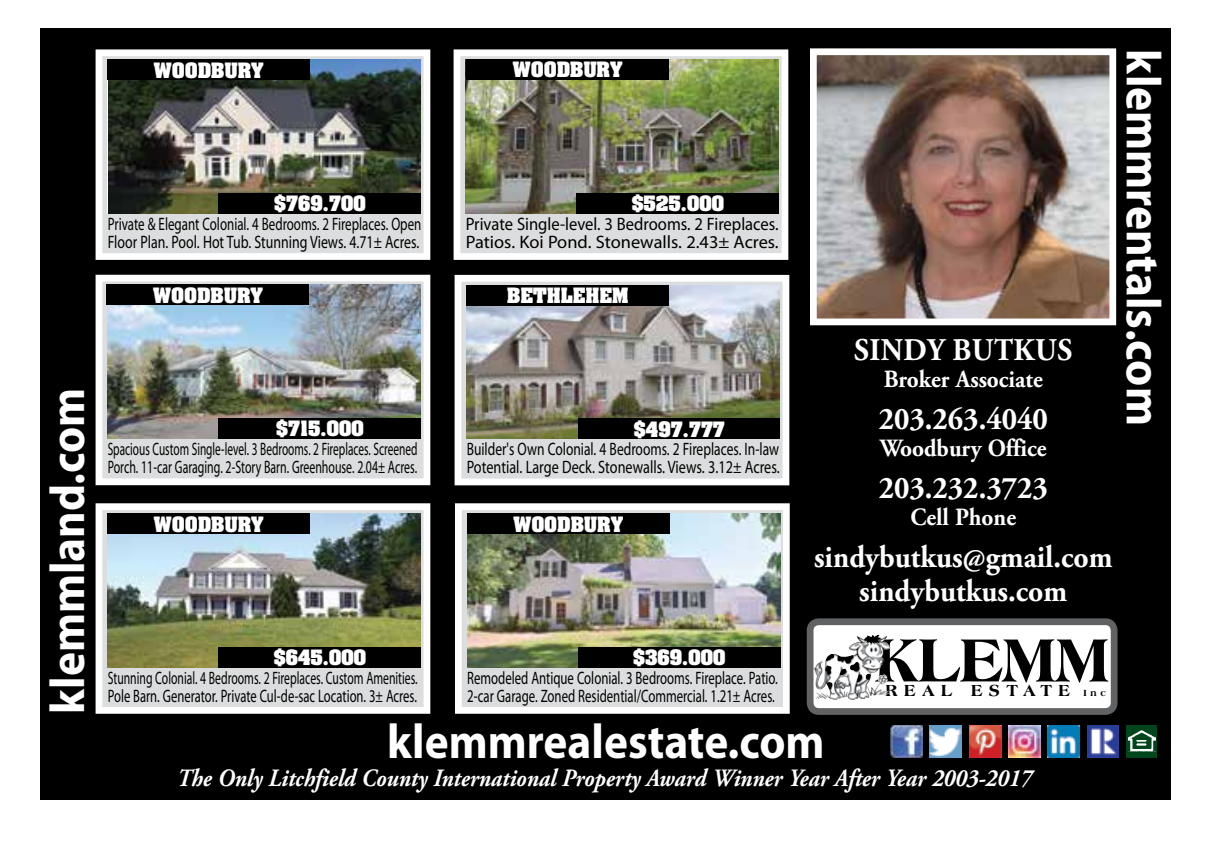
<style>
.page{position:relative;width:1215px;height:851px;background:#fff}
.page>*{position:absolute;margin:0;border:0;box-sizing:border-box;transform-origin:0 0}
.t1{font:800 64.58px "Americana BT";color:#000;scale:.95 1}
.t2{font:700 48.82px "Myriad Pro";color:#fff;scale:.93 1}
.t3{font:700 31.5px/34px "Adobe Garamond Pro";color:#fff;text-align:center;scale:.94 1}
.t4{font:italic 700 24.75px "Adobe Garamond Pro";color:#fff;scale:.9 1}
.t5{font:700 24.75px "Adobe Garamond Pro";color:#fff;scale:.94 1}
.t6{font:18px/18px "Myriad Pro";color:#000;scale:.63 1}
.t7{font:18px/18px "Myriad Pro";color:#000;scale:.65 1}
.t8{font:18px/18px "Myriad Pro";color:#000;scale:.71 1}
.t9{font:700 18px "Aachen";color:#fff}
.t10{font:18px/18px "Myriad Pro";color:#000;scale:.75 1}
.t11{font:18px/18px "Myriad Pro";color:#000;scale:.72 1}
.t12{font:18px/18px "Myriad Pro";color:#000;scale:.92 1}
.t13{font:800 17.1px "Americana BT";letter-spacing:.4em;color:#000;scale:.95 1}
.s1{font-size:9.45px}
</style>
<div class="page">
<div style="left:40px;top:28px;width:1130px;height:771px;background:#000"></div>
<div style="left:99px;top:508px;width:325px;height:203px;background:#dcddde"></div>
<div style="left:96px;top:503px;width:334px;height:210px;border:7px solid #fff"></div>
<img style="left:108px;top:513px;width:313px;height:154px">
<div style="left:219px;top:647px;width:202px;height:20px;background:#000"></div>
<div style="left:99px;top:279px;width:325px;height:203px;background:#dcddde"></div>
<div style="left:96px;top:275px;width:334px;height:210px;border:7px solid #fff"></div>
<img style="left:108px;top:285px;width:313px;height:153px">
<div style="left:219px;top:418px;width:202px;height:20px;background:#000"></div>
<div style="left:458px;top:508px;width:325px;height:203px;background:#dcddde"></div>
<div style="left:455px;top:503px;width:335px;height:210px;border:7px solid #fff"></div>
<img style="left:467px;top:513px;width:313px;height:154px">
<div style="left:467px;top:513px;width:202px;height:20px;background:#000"></div>
<div style="left:108px;top:513px;width:202px;height:21px;background:#000"></div>
<div style="left:107px;top:284px;width:202px;height:21px;background:#000"></div>
<div style="left:578px;top:647px;width:202px;height:20px;background:#000"></div>
<div style="left:457px;top:54px;width:325px;height:203px;background:#dcddde"></div>
<div style="left:454px;top:49px;width:334px;height:211px;border:7px solid #fff"></div>
<img style="left:466px;top:60px;width:313px;height:153px">
<div style="left:577px;top:193px;width:202px;height:20px;background:#000"></div>
<div style="left:458px;top:279px;width:325px;height:203px;background:#dcddde"></div>
<div style="left:455px;top:275px;width:334px;height:210px;border:7px solid #fff"></div>
<img style="left:467px;top:285px;width:313px;height:154px">
<div style="left:467px;top:285px;width:202px;height:20px;background:#000"></div>
<div style="left:578px;top:418px;width:202px;height:21px;background:#000"></div>
<div style="left:99px;top:54px;width:325px;height:203px;background:#dcddde"></div>
<div style="left:96px;top:49px;width:334px;height:211px;border:7px solid #fff"></div>
<img style="left:109px;top:60px;width:312px;height:153px">
<div style="left:108px;top:60px;width:202px;height:20px;background:#000"></div>
<div style="left:219px;top:193px;width:202px;height:20px;background:#000"></div>
<img style="left:818px;top:56px;width:290px;height:261px">
<div style="left:810px;top:48px;width:306px;height:277px;border:7px solid #fff"></div>
<div style="left:810px;top:621px;width:304px;height:90px;background:#fff;border-radius:9px"></div>
<div style="left:807px;top:618px;width:311px;height:96px;border:7px solid #616264;border-radius:9px"></div>
<img style="left:814px;top:634px;width:75px;height:65px">
<svg style="left:826px;top:654px;width:45px;height:35px"></svg>
<svg style="left:864px;top:634px;width:16px;height:9px"></svg>
<img style="left:891px;top:725px;width:32px;height:32px">
<img style="left:930px;top:725px;width:32px;height:32px">
<img style="left:1047px;top:725px;width:32px;height:32px">
<img style="left:969px;top:725px;width:32px;height:32px">
<img style="left:1087px;top:725px;width:31px;height:32px">
<img style="left:1009px;top:725px;width:32px;height:32px">
<div style="left:1126px;top:725px;width:31px;height:32px;background:#00461c"></div>
<img style="left:1129px;top:730px;width:27px;height:21px">
<div style="left:467px;top:59px;width:202px;height:20px;background:#000"></div>
<h2 class="t2" style="left:36px;top:714px;width:352px;rotate:-90deg">klemmland.com</h2>
<p class="t9" style="left:154px;top:56px;width:111px">WOODBURY</p>
<p class="t9" style="left:513px;top:56px;width:111px">WOODBURY</p>
<p class="t9" style="left:274px;top:190px;width:93px">$769.700</p>
<p class="t9" style="left:632px;top:190px;width:94px">$525.000</p>
<p class="t11" style="left:108px;top:214px;width:437px">Private &amp; Elegant Colonial. 4 Bedrooms. 2 Fireplaces. Open<br>Floor Plan. Pool. Hot Tub. Stunning Views. 4.71± Acres.</p>
<p class="t12" style="left:466px;top:214px;width:342px">Private Single-level. 3 Bedrooms. 2 Fireplaces.<br>Patios. Koi Pond. Stonewalls. 2.43± Acres.</p>
<p class="t9" style="left:153px;top:281px;width:111px">WOODBURY</p>
<p class="t9" style="left:507px;top:282px;width:123px">BETHLEHEM</p>
<p class="t9" style="left:276px;top:415px;width:89px">$715.000</p>
<p class="t6" style="left:108px;top:440px;width:493px">Spacious Custom Single-level. 3 Bedrooms. 2 Fireplaces. Screened<br>Porch. 11-car Garaging. 2-Story Barn. Greenhouse. 2.04± Acres.</p>
<p class="t9" style="left:634px;top:415px;width:92px">$497.777</p>
<p class="t10" style="left:467px;top:440px;width:419px">Builder's Own Colonial. 4 Bedrooms. 2 Fireplaces. In-law<br>Potential. Large Deck. Stonewalls. Views. 3.12± Acres.</p>
<p class="t9" style="left:154px;top:510px;width:111px">WOODBURY</p>
<p class="t9" style="left:513px;top:510px;width:111px">WOODBURY</p>
<p class="t9" style="left:274px;top:643px;width:94px">$645.000</p>
<p class="t9" style="left:633px;top:643px;width:94px">$369.000</p>
<p class="t7" style="left:108px;top:668px;width:478px">Stunning Colonial. 4 Bedrooms. 2 Fireplaces. Custom Amenities.<br>Pole Barn. Generator. Private Cul-de-sac Location. 3± Acres.</p>
<p class="t8" style="left:467px;top:668px;width:439px">Remodeled Antique Colonial. 3 Bedrooms. Fireplace. Patio.<br>2-car Garage. Zoned Residential/Commercial. 1.21± Acres.</p>
<h3 class="t3" style="left:854px;top:334px;width:234px">SINDY BUTKUS</h3>
<h3 class="t5" style="left:884px;top:365px;width:171px">Broker Associate</h3>
<h3 class="t3" style="left:879px;top:403px;width:182px">203.263.4040</h3>
<h3 class="t5" style="left:880px;top:434px;width:178px">Woodbury Office</h3>
<h3 class="t3" style="left:879px;top:472px;width:182px">203.232.3723</h3>
<h3 class="t5" style="left:910px;top:503px;width:114px">Cell Phone</h3>
<h3 class="t3" style="left:814px;top:541px;width:319px">sindybutkus@gmail.com sindybutkus.com</h3>
<h1 class="t1" style="left:874px;top:621px;width:249px">KLEMM</h1>
<p class="t13" style="left:886px;top:679px;width:233px">REAL ESTATE <span class="s1">Inc</span></p>
<h2 class="t2" style="left:387px;top:709px;width:472px">klemmrealestate.com</h2>
<h3 class="t4" style="left:177px;top:764px;width:952px">The Only Litchfield County International Property Award Winner Year After Year 2003-2017</h3>
<h2 class="t2" style="left:1175px;top:49px;width:406px;rotate:90deg">klemmrentals.com</h2>
</div>
